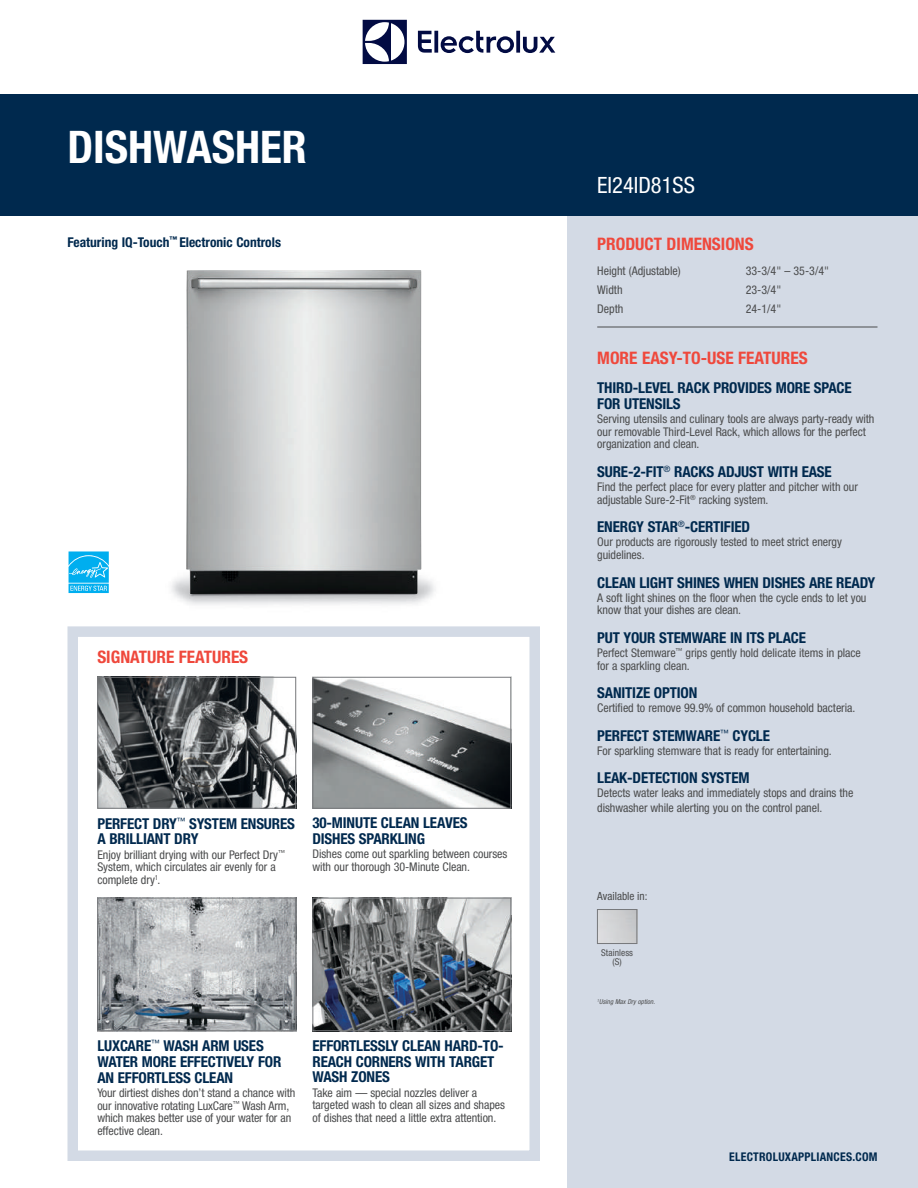
<style>
.page{position:relative;width:918px;height:1188px;background:#fff}
.page>*{position:absolute;margin:0;border:0;box-sizing:border-box;transform-origin:0 0}
.t1{font:700 condensed 45px "Helvetica Neue";color:#fff}
.t2{font:condensed 22.5px "Helvetica Neue";color:#fff}
.t3{font:700 condensed 17.25px "Helvetica Neue";color:#ef483c}
.t4{font:700 condensed 15px/15.8px "Helvetica Neue";letter-spacing:-.01em;color:#00294e}
.t5{font:700 condensed 13.5px "Helvetica Neue";color:#00294e}
.t6{font:condensed 12px/12.8px "Helvetica Neue";letter-spacing:-.005em;color:#4b4c4d}
.t7{font:700 condensed 12px "Helvetica Neue";letter-spacing:.02em;color:#00294e}
.t8{font:condensed 11.25px "Helvetica Neue";color:#4b4c4d}
.t9{font:condensed 9.3px/9.3px "Helvetica Neue";letter-spacing:.01em;color:#4b4c4d;text-align:center}
.t10{font:italic condensed 6.75px "Helvetica Neue";letter-spacing:.005em;color:#4b4c4d}
</style>
<div class="page">
<div style="left:67px;top:626px;width:473px;height:535px;background:#fff;border:10px solid #d3dae5"></div>
<div style="left:567px;top:216px;width:351px;height:972px;background:#d3dae5"></div>
<div style="left:0;top:94px;width:918px;height:122px;background:#00294e"></div>
<hr style="left:597px;top:327px;width:281px;height:1px;background:#4b4c4d">
<svg style="left:363px;top:20px;width:44px;height:44px"></svg>
<svg style="left:418px;top:31px;width:137px;height:22px"></svg>
<img style="left:599px;top:911px;width:36px;height:31px">
<div style="left:597px;top:909px;width:40px;height:35px;border:1px solid #76787b"></div>
<img style="left:186px;top:270px;width:235px;height:324px">
<svg style="left:68px;top:551px;width:40px;height:43px"></svg>
<svg style="left:69px;top:551px;width:40px;height:42px;background:#2bbbf1"></svg>
<img style="left:314px;top:679px;width:195px;height:128px">
<div style="left:312px;top:677px;width:199px;height:132px;border:1px solid #76787b"></div>
<svg style="left:412px;top:720px;width:6px;height:4px"></svg>
<img style="left:99px;top:679px;width:195px;height:128px">
<div style="left:97px;top:677px;width:199px;height:132px;border:1px solid #76787b"></div>
<img style="left:314px;top:900px;width:195px;height:129px">
<div style="left:312px;top:898px;width:199px;height:133px;border:1px solid #76787b"></div>
<img style="left:99px;top:900px;width:195px;height:129px">
<div style="left:97px;top:898px;width:199px;height:133px;border:1px solid #76787b"></div>
<h1 class="t1" style="left:68px;top:120px;width:241px">DISHWASHER</h1>
<p class="t5" style="left:68px;top:234px;width:215px">Featuring IQ-Touch<sup>™</sup> Electronic Controls</p>
<h3 class="t3" style="left:97px;top:647px;width:152px">SIGNATURE FEATURES</h3>
<p class="t4" style="left:97px;top:815px;width:199px">PERFECT DRY<sup>™</sup> SYSTEM ENSURES<br>A BRILLIANT DRY</p>
<p class="t6" style="left:97px;top:848px;width:189px">Enjoy brilliant drying with our Perfect Dry<sup>™<br></sup>System, which circulates air evenly for a complete dry<sup>1</sup>.</p>
<p class="t4" style="left:312px;top:815px;width:157px">30-MINUTE CLEAN LEAVES<br>DISHES SPARKLING</p>
<p class="t6" style="left:312px;top:848px;width:196px">Dishes come out sparkling between courses with our thorough 30-Minute Clean.</p>
<p class="t4" style="left:97px;top:1038px;width:185px">LUXCARE<sup>™</sup> WASH ARM USES<br>WATER MORE EFFECTIVELY FOR<br>AN EFFORTLESS CLEAN</p>
<p class="t6" style="left:97px;top:1086px;width:200px">Your dirtiest dishes don’t stand a chance with our innovative rotating LuxCare<sup>™</sup> Wash Arm, which makes better use of your water for an effective clean.</p>
<p class="t4" style="left:312px;top:1037px;width:193px">EFFORTLESSLY CLEAN HARD-TO-<br>REACH CORNERS WITH TARGET<br>WASH ZONES</p>
<p class="t6" style="left:312px;top:1086px;width:194px">Take aim — special nozzles deliver a targeted wash to clean all sizes and shapes of dishes that need a little extra attention.</p>
<h2 class="t2" style="left:597px;top:172px;width:99px">EI24ID81SS</h2>
<h3 class="t3" style="left:597px;top:233px;width:158px">PRODUCT DIMENSIONS</h3>
<p class="t6" style="left:597px;top:264px;width:85px">Height (Adjustable)</p>
<p class="t6" style="left:746px;top:264px;width:85px">33-3/4" – 35-3/4"</p>
<p class="t6" style="left:597px;top:283px;width:27px">Width</p>
<p class="t6" style="left:746px;top:283px;width:37px">23-3/4"</p>
<p class="t6" style="left:597px;top:302px;width:28px">Depth</p>
<p class="t6" style="left:746px;top:302px;width:37px">24-1/4"</p>
<h3 class="t3" style="left:597px;top:348px;width:212px">MORE EASY-TO-USE FEATURES</h3>
<p class="t4" style="left:597px;top:380px;width:256px">THIRD-LEVEL RACK PROVIDES MORE SPACE<br>FOR UTENSILS</p>
<p class="t6" style="left:597px;top:412px;width:279px">Serving utensils and culinary tools are always party-ready with our removable Third-Level Rack, which allows for the perfect organization and clean.</p>
<p class="t4" style="left:597px;top:464px;width:236px">SURE-2-FIT<sup>®</sup> RACKS ADJUST WITH EASE</p>
<p class="t6" style="left:597px;top:480px;width:262px">Find the perfect place for every platter and pitcher with our adjustable Sure-2-Fit<sup>®</sup> racking system.</p>
<p class="t4" style="left:597px;top:519px;width:154px">ENERGY STAR<sup>®</sup>-CERTIFIED</p>
<p class="t6" style="left:597px;top:536px;width:246px">Our products are rigorously tested to meet strict energy guidelines.</p>
<p class="t4" style="left:597px;top:574px;width:279px">CLEAN LIGHT SHINES WHEN DISHES ARE READY</p>
<p class="t6" style="left:597px;top:591px;width:271px">A soft light shines on the floor when the cycle ends to let you know that your dishes are clean.</p>
<p class="t4" style="left:597px;top:630px;width:210px">PUT YOUR STEMWARE IN ITS PLACE</p>
<p class="t6" style="left:597px;top:646px;width:265px">Perfect Stemware<sup>™</sup> grips gently hold delicate items in place for a sparkling clean.</p>
<p class="t4" style="left:597px;top:685px;width:102px">SANITIZE OPTION</p>
<p class="t6" style="left:597px;top:701px;width:260px">Certified to remove 99.9% of common household bacteria.</p>
<p class="t4" style="left:597px;top:727px;width:174px">PERFECT STEMWARE<sup>™</sup> CYCLE</p>
<p class="t6" style="left:597px;top:744px;width:236px">For sparkling stemware that is ready for entertaining.</p>
<p class="t4" style="left:597px;top:770px;width:154px">LEAK-DETECTION SYSTEM</p>
<p class="t6" style="left:597px;top:786px;width:258px;line-height:14.7px">Detects water leaks and immediately stops and drains the dishwasher while alerting you on the control panel.</p>
<p class="t8" style="left:597px;top:890px;width:52px">Available in:</p>
<p class="t9" style="left:601px;top:948px;width:33px">Stainless (S)</p>
<p class="t10" style="left:597px;top:998px;width:59px"><sup>1</sup>Using Max Dry option.</p>
<p class="t7" style="left:729px;top:1149px;width:150px">ELECTROLUXAPPLIANCES.COM</p>
</div>
